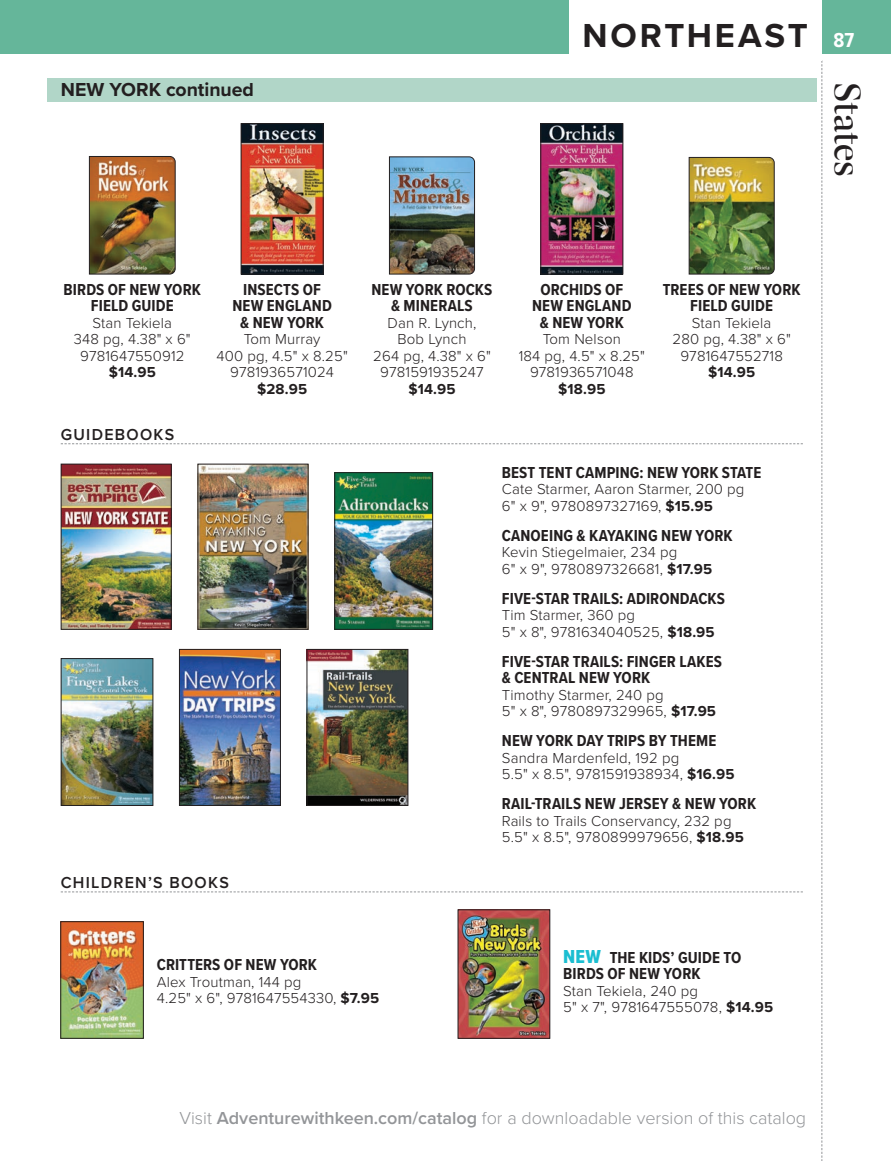
<style>
.page{position:relative;width:891px;height:1161px;background:#fff}
.page>*{position:absolute;margin:0;border:0;box-sizing:border-box;transform-origin:0 0}
.t1{font:500 37.5px "Dashiell Fine";letter-spacing:-.02em;color:#231f20}
.t2{font:700 34.5px "Proxima Nova";color:#231f20}
.t3{font:700 21px "Proxima Nova Cond";color:#fff}
.t4{font:700 19.5px "Proxima Nova";color:#231f20}
.t5{font:300 18px "Proxima Nova";color:#939598}
.t6{font:700 16.5px/16.5px "Proxima Nova Cond";letter-spacing:.005em;color:#231f20;text-align:center}
.t7{font:600 16.5px "Proxima Nova";letter-spacing:.08em;color:#231f20}
.t8{font:300 15px/16.5px "Proxima Nova";letter-spacing:.01em;color:#231f20}
.t9{font:700 15px "Proxima Nova";letter-spacing:.01em;color:#231f20}
.s1{font-weight:700}
.s2{font-family:"Proxima Nova Cond Extrabld";font-weight:400;font-size:19.5px;color:#1cbed1}
.s3{font-weight:600}
</style>
<div class="page">
<svg style="left:822px;top:60px;width:1px;height:1101px"></svg>
<div style="left:0;top:0;width:891px;height:54px;background:#65b69a"></div>
<div style="left:834px;top:33px;width:20px;height:15px;background:#65b69a"></div>
<div style="left:569px;top:0;width:253px;height:60px;background:#fff"></div>
<div style="left:47px;top:78px;width:770px;height:24px;background:#b1d6c8"></div>
<svg style="left:61px;top:443px;width:742px;height:1px"></svg>
<img style="left:181px;top:651px;width:98px;height:153px">
<div style="left:179px;top:649px;width:102px;height:157px;border:1px solid #231f20"></div>
<img style="left:309px;top:651px;width:97px;height:153px">
<div style="left:307px;top:649px;width:101px;height:157px;border:1px solid #231f20"></div>
<img style="left:63px;top:660px;width:88px;height:144px">
<div style="left:61px;top:658px;width:92px;height:148px;border:1px solid #231f20"></div>
<img style="left:63px;top:466px;width:107px;height:162px">
<div style="left:61px;top:464px;width:111px;height:166px;border:1px solid #231f20"></div>
<img style="left:336px;top:474px;width:95px;height:154px">
<div style="left:334px;top:472px;width:99px;height:158px;border:1px solid #231f20"></div>
<img style="left:200px;top:466px;width:106px;height:162px">
<div style="left:198px;top:464px;width:110px;height:166px;border:1px solid #231f20"></div>
<img style="left:688px;top:157px;width:87px;height:118px">
<img style="left:89px;top:156px;width:87px;height:119px">
<img style="left:389px;top:156px;width:86px;height:119px">
<img style="left:542px;top:125px;width:79px;height:147px">
<div style="left:540px;top:123px;width:83px;height:151px;border:1px solid #231f20"></div>
<img style="left:243px;top:125px;width:79px;height:147px">
<div style="left:241px;top:123px;width:83px;height:151px;border:1px solid #231f20"></div>
<img style="left:460px;top:911px;width:88px;height:126px">
<div style="left:458px;top:909px;width:92px;height:130px;border:1px solid #231f20"></div>
<img style="left:62px;top:923px;width:80px;height:114px">
<div style="left:60px;top:921px;width:84px;height:118px;border:1px solid #231f20"></div>
<svg style="left:61px;top:892px;width:742px;height:1px"></svg>
<h3 class="t4" style="left:61px;top:75px;width:195px">NEW YORK continued</h3>
<h2 class="t2" style="left:583px;top:10px;width:227px">NORTHEAST</h2>
<h3 class="t3" style="left:833px;top:25px;width:22px">87</h3>
<h1 class="t1" style="left:869px;top:82px;width:97px;rotate:90deg">States</h1>
<p class="t6" style="left:64px;top:281px;width:139px">BIRDS OF NEW YORK<br>FIELD GUIDE</p>
<p class="t8" style="left:74px;top:314px;width:118px;text-align:center">Stan Tekiela<br>348 pg, 4.38" x 6"<br>9781647550912</p>
<p class="t9" style="left:109px;top:361px;width:49px">$14.95</p>
<p class="t7" style="left:61px;top:422px;width:115px">GUIDEBOOKS</p>
<p class="t6" style="left:232px;top:281px;width:101px">INSECTS OF<br>NEW ENGLAND &amp; NEW YORK</p>
<p class="t8" style="left:217px;top:330px;width:133px;text-align:center">Tom Murray<br>400 pg, 4.5" x 8.25"<br>9781936571024</p>
<p class="t9" style="left:257px;top:378px;width:52px">$28.95</p>
<p class="t7" style="left:61px;top:870px;width:170px">CHILDREN’S BOOKS</p>
<p class="t6" style="left:372px;top:281px;width:122px">NEW YORK ROCKS &amp; MINERALS</p>
<p class="t8" style="left:373px;top:314px;width:119px;text-align:center">Dan R. Lynch,<br>Bob Lynch<br>264 pg, 4.38" x 6"<br>9781591935247</p>
<p class="t9" style="left:408px;top:378px;width:49px">$14.95</p>
<p class="t6" style="left:532px;top:281px;width:101px">ORCHIDS OF<br>NEW ENGLAND &amp; NEW YORK</p>
<p class="t8" style="left:519px;top:330px;width:128px;text-align:center">Tom Nelson<br>184 pg, 4.5" x 8.25"<br>9781936571048</p>
<p class="t9" style="left:558px;top:378px;width:49px">$18.95</p>
<p class="t6" style="left:663px;top:281px;width:139px">TREES OF NEW YORK<br>FIELD GUIDE</p>
<p class="t8" style="left:673px;top:314px;width:120px;text-align:center">Stan Tekiela<br>280 pg, 4.38" x 6"<br>9781647552718</p>
<p class="t9" style="left:708px;top:361px;width:49px">$14.95</p>
<p class="t6" style="left:502px;top:464px;width:261px">BEST TENT CAMPING: NEW YORK STATE</p>
<p class="t8" style="left:502px;top:480px;width:244px">Cate Starmer, Aaron Starmer, 200 pg<br>6" x 9", 9780897327169, <span class="s1">$15.95</span></p>
<p class="t6" style="left:502px;top:527px;width:232px">CANOEING &amp; KAYAKING NEW YORK</p>
<p class="t8" style="left:502px;top:543px;width:212px">Kevin Stiegelmaier, 234 pg<br>6" x 9", 9780897326681, <span class="s1">$17.95</span></p>
<p class="t6" style="left:502px;top:590px;width:225px">FIVE-STAR TRAILS: ADIRONDACKS</p>
<p class="t8" style="left:502px;top:606px;width:214px">Tim Starmer, 360 pg<br>5" x 8", 9781634040525, <span class="s1">$18.95</span></p>
<p class="t6" style="left:502px;top:653px;width:222px;text-align:left">FIVE-STAR TRAILS: FINGER LAKES &amp; CENTRAL NEW YORK</p>
<p class="t8" style="left:502px;top:686px;width:216px">Timothy Starmer, 240 pg<br>5" x 8", 9780897329965, <span class="s1">$17.95</span></p>
<p class="t6" style="left:502px;top:732px;width:216px">NEW YORK DAY TRIPS BY THEME</p>
<p class="t8" style="left:502px;top:749px;width:234px">Sandra Mardenfeld, 192 pg<br>5.5" x 8.5", 9781591938934, <span class="s1">$16.95</span></p>
<p class="t6" style="left:502px;top:795px;width:256px">RAIL-TRAILS NEW JERSEY &amp; NEW YORK</p>
<p class="t8" style="left:502px;top:812px;width:243px">Rails to Trails Conservancy, 232 pg<br>5.5" x 8.5", 9780899979656, <span class="s1">$18.95</span></p>
<p class="t6" style="left:157px;top:956px;width:162px">CRITTERS OF NEW YORK</p>
<p class="t8" style="left:157px;top:972px;width:224px">Alex Troutman, 144 pg<br>4.25" x 6", 9781647554330, <span class="s1">$7.95</span></p>
<p class="t6" style="left:563px;top:949px;width:180px;text-align:left"><span class="s2">NEW</span> THE KIDS’ GUIDE TO<br>BIRDS OF NEW YORK</p>
<p class="t8" style="left:563px;top:982px;width:212px">Stan Tekiela, 240 pg<br>5" x 7", 9781647555078, <span class="s1">$14.95</span></p>
<p class="t5" style="left:180px;top:1105px;width:628px">Visit <span class="s3">Adventurewithkeen.com/catalog</span> for a downloadable version of this catalog</p>
</div>
